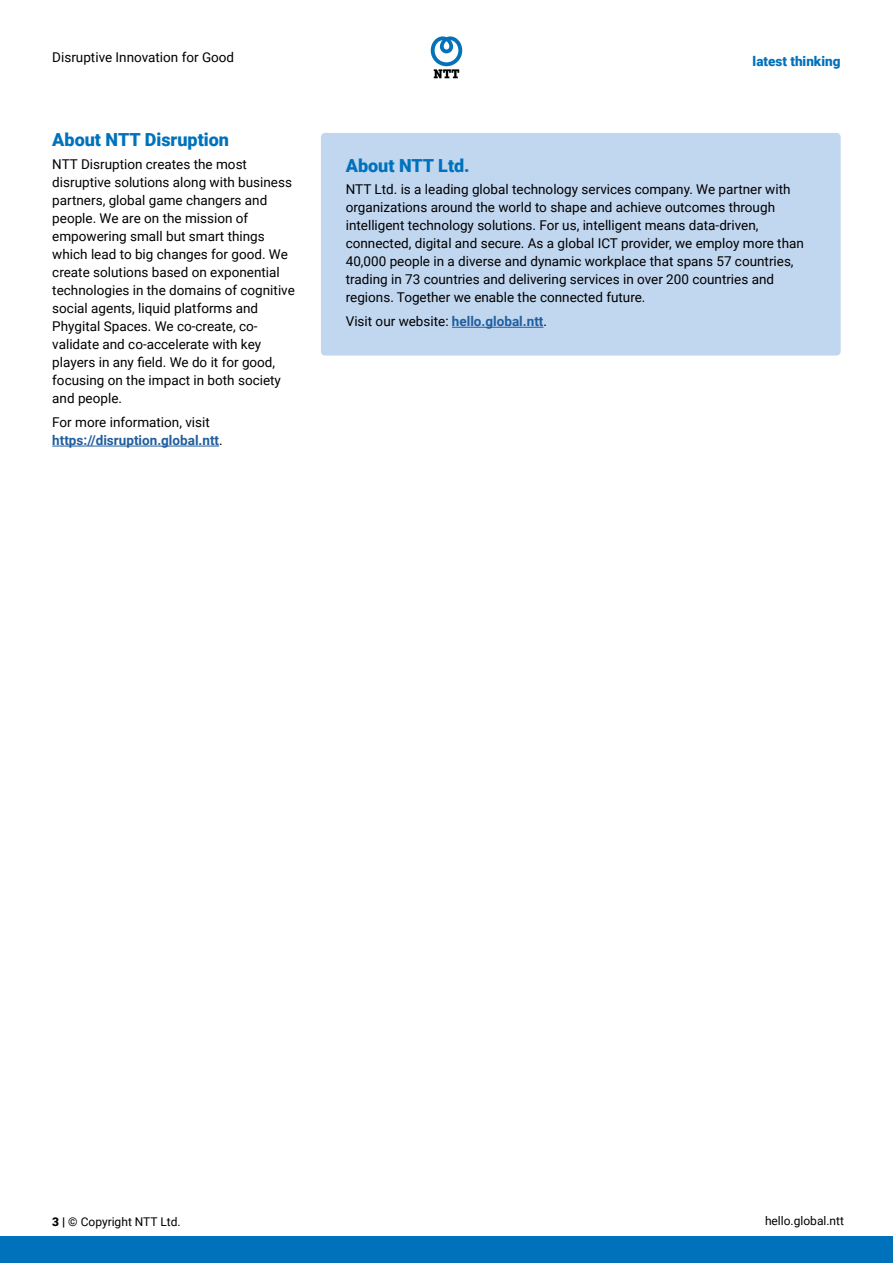
<style>
.page{position:relative;width:893px;height:1263px;background:#fff}
.page>*{position:absolute;margin:0;border:0;box-sizing:border-box;transform-origin:0 0}
.t1{font:900 18px "Roboto";color:#0072bc}
.t2{font:13.5px/18px "Roboto";color:#000}
.t3{font:700 13.5px/18px "Roboto";color:#215e9e}
.t4{font:900 13.5px "Roboto";color:#0072bc}
.t5{font:12px "Roboto";color:#000}
.s1{font-weight:400;color:#000}
.s2{font-weight:700;color:#215e9e}
.s3{font-weight:900}
</style>
<div class="page">
<svg style="left:431px;top:36px;width:31px;height:42px"></svg>
<div style="left:0;top:1236px;width:893px;height:27px;background:#0072bc"></div>
<div style="left:321px;top:133px;width:520px;height:223px;background:#c1d6ef;border-radius:4px"></div>
<hr style="left:52px;top:446px;width:167px;height:1px;background:#215e9e">
<hr style="left:452px;top:327px;width:91px;height:1px;background:#215e9e">
<p class="t2" style="left:52px;top:48px;width:183px">Disruptive Innovation for Good</p>
<p class="t4" style="left:753px;top:52px;width:89px">latest thinking</p>
<h1 class="t1" style="left:52px;top:127px;width:178px">About NTT Disruption</h1>
<p class="t2" style="left:52px;top:154px;width:244px">NTT Disruption creates the most disruptive solutions along with business partners, global game changers and people. We are on the mission of empowering small but smart things which lead to big changes for good. We create solutions based on exponential technologies in the domains of cognitive social agents, liquid platforms and Phygital Spaces. We co-create, co&shy;validate and co-accelerate with key players in any field. We do it for good, focusing on the impact in both society and people.</p>
<p class="t3" style="left:52px;top:413px;width:172px"><span class="s1">For more information, visit </span>https://disruption.global.ntt<span class="s1">.</span></p>
<h1 class="t1" style="left:346px;top:153px;width:125px">About NTT Ltd.</h1>
<p class="t2" style="left:346px;top:180px;width:460px">NTT Ltd. is a leading global technology services company. We partner with organizations around the world to shape and achieve outcomes through intelligent technology solutions. For us, intelligent means data-driven, connected, digital and secure. As a global ICT provider, we employ more than 40,000 people in a diverse and dynamic workplace that spans 57 countries, trading in 73 countries and delivering services in over 200 countries and regions. Together we enable the connected future.</p>
<p class="t2" style="left:346px;top:312px;width:203px">Visit our website: <span class="s2">hello.global.ntt</span>.</p>
<p class="t5" style="left:52px;top:1213px;width:130px"><span class="s3">3 |</span> © Copyright NTT Ltd.</p>
<p class="t5" style="left:765px;top:1212px;width:81px">hello.global.ntt</p>
</div>
